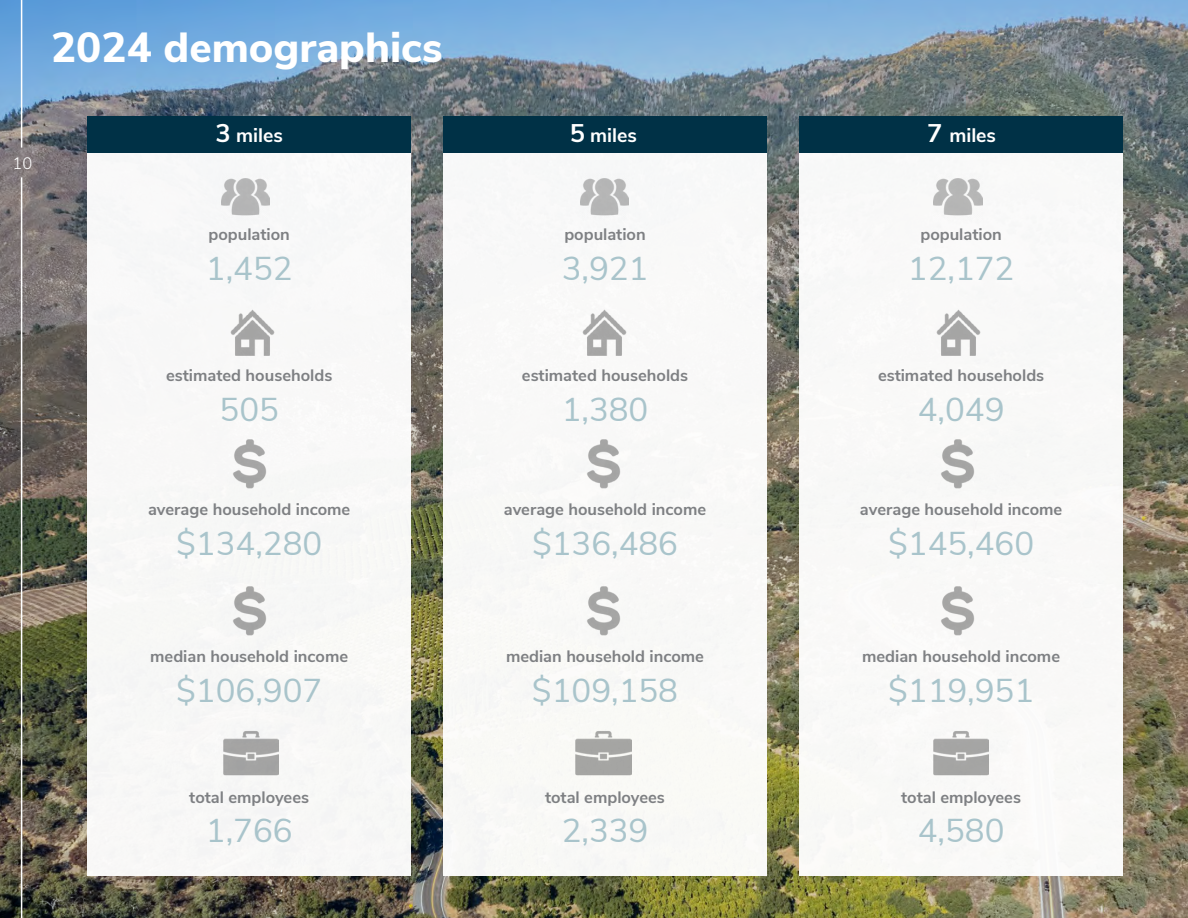
<style>
.page{position:relative;width:1188px;height:918px;background:#fff}
.page>*{position:absolute;margin:0;border:0;box-sizing:border-box;transform-origin:0 0}
.t1{font:800 42px "Nunito Sans";color:#fff}
.t2{font:33px "Nunito Sans";color:#a9c4cb}
.t3{font:700 19.5px "Nunito Sans";color:#fff}
.t4{font:700 16.5px "Nunito Sans";color:#7e8083}
.t5{font:300 16.5px "Nunito Sans";color:#fff}
.s1{font-size:25.5px}
</style>
<div class="page">
<img style="left:0;top:0;width:1188px;height:918px">
<hr style="left:21px;top:0;width:1px;height:148px;background:#fff">
<hr style="left:21px;top:177px;width:1px;height:741px;background:#fff">
<div style="left:87px;top:117px;width:324px;height:759px;background:#f8f8f7"></div>
<div style="left:799px;top:117px;width:324px;height:759px;background:#f9f9f8"></div>
<div style="left:443px;top:117px;width:324px;height:759px;background:#f9f8f7"></div>
<img style="left:223px;top:731px;width:56px;height:45px">
<img style="left:933px;top:731px;width:56px;height:45px">
<img style="left:576px;top:731px;width:55px;height:45px">
<img style="left:233px;top:439px;width:33px;height:50px">
<img style="left:233px;top:586px;width:34px;height:50px">
<img style="left:941px;top:439px;width:34px;height:50px">
<img style="left:941px;top:586px;width:34px;height:50px">
<img style="left:587px;top:439px;width:34px;height:50px">
<img style="left:587px;top:586px;width:34px;height:50px">
<img style="left:230px;top:309px;width:45px;height:47px">
<img style="left:936px;top:309px;width:45px;height:47px">
<img style="left:582px;top:309px;width:45px;height:47px">
<img style="left:221px;top:178px;width:49px;height:38px">
<img style="left:934px;top:178px;width:48px;height:38px">
<img style="left:581px;top:178px;width:48px;height:38px">
<div style="left:443px;top:116px;width:324px;height:36px;background:#003146"></div>
<div style="left:799px;top:116px;width:324px;height:36px;background:#003146"></div>
<div style="left:87px;top:116px;width:324px;height:36px;background:#003146"></div>
<h1 class="t1" style="left:51px;top:16px;width:393px">2024 demographics</h1>
<p class="t5" style="left:13px;top:151px;width:21px">10</p>
<p class="t3" style="left:216px;top:121px;width:69px"><span class="s1">3</span> miles</p>
<p class="t3" style="left:570px;top:121px;width:69px"><span class="s1">5</span> miles</p>
<p class="t3" style="left:927px;top:121px;width:70px"><span class="s1">7</span> miles</p>
<p class="t4" style="left:209px;top:222px;width:83px">population</p>
<h2 class="t2" style="left:206px;top:244px;width:88px">1,452</h2>
<p class="t4" style="left:564px;top:222px;width:83px">population</p>
<h2 class="t2" style="left:562px;top:244px;width:88px">3,921</h2>
<p class="t4" style="left:920px;top:222px;width:83px">population</p>
<h2 class="t2" style="left:908px;top:244px;width:108px">12,172</h2>
<p class="t4" style="left:166px;top:363px;width:168px">estimated households</p>
<h2 class="t2" style="left:220px;top:385px;width:61px">505</h2>
<p class="t4" style="left:148px;top:497px;width:204px">average household income</p>
<h2 class="t2" style="left:176px;top:519px;width:148px">$134,280</h2>
<p class="t4" style="left:522px;top:363px;width:168px">estimated households</p>
<h2 class="t2" style="left:562px;top:385px;width:88px">1,380</h2>
<p class="t4" style="left:504px;top:497px;width:204px">average household income</p>
<h2 class="t2" style="left:532px;top:519px;width:148px">$136,486</h2>
<p class="t4" style="left:878px;top:363px;width:168px">estimated households</p>
<h2 class="t2" style="left:918px;top:385px;width:88px">4,049</h2>
<p class="t4" style="left:860px;top:497px;width:204px">average household income</p>
<h2 class="t2" style="left:888px;top:519px;width:148px">$145,460</h2>
<p class="t4" style="left:150px;top:644px;width:200px">median household income</p>
<h2 class="t2" style="left:176px;top:666px;width:148px">$106,907</h2>
<p class="t4" style="left:189px;top:785px;width:121px">total employees</p>
<h2 class="t2" style="left:206px;top:807px;width:88px">1,766</h2>
<p class="t4" style="left:506px;top:644px;width:200px">median household income</p>
<h2 class="t2" style="left:532px;top:666px;width:148px">$109,158</h2>
<p class="t4" style="left:545px;top:785px;width:121px">total employees</p>
<h2 class="t2" style="left:562px;top:807px;width:88px">2,339</h2>
<p class="t4" style="left:862px;top:644px;width:200px">median household income</p>
<h2 class="t2" style="left:888px;top:666px;width:148px">$119,951</h2>
<p class="t4" style="left:901px;top:785px;width:121px">total employees</p>
<h2 class="t2" style="left:918px;top:807px;width:88px">4,580</h2>
</div>
